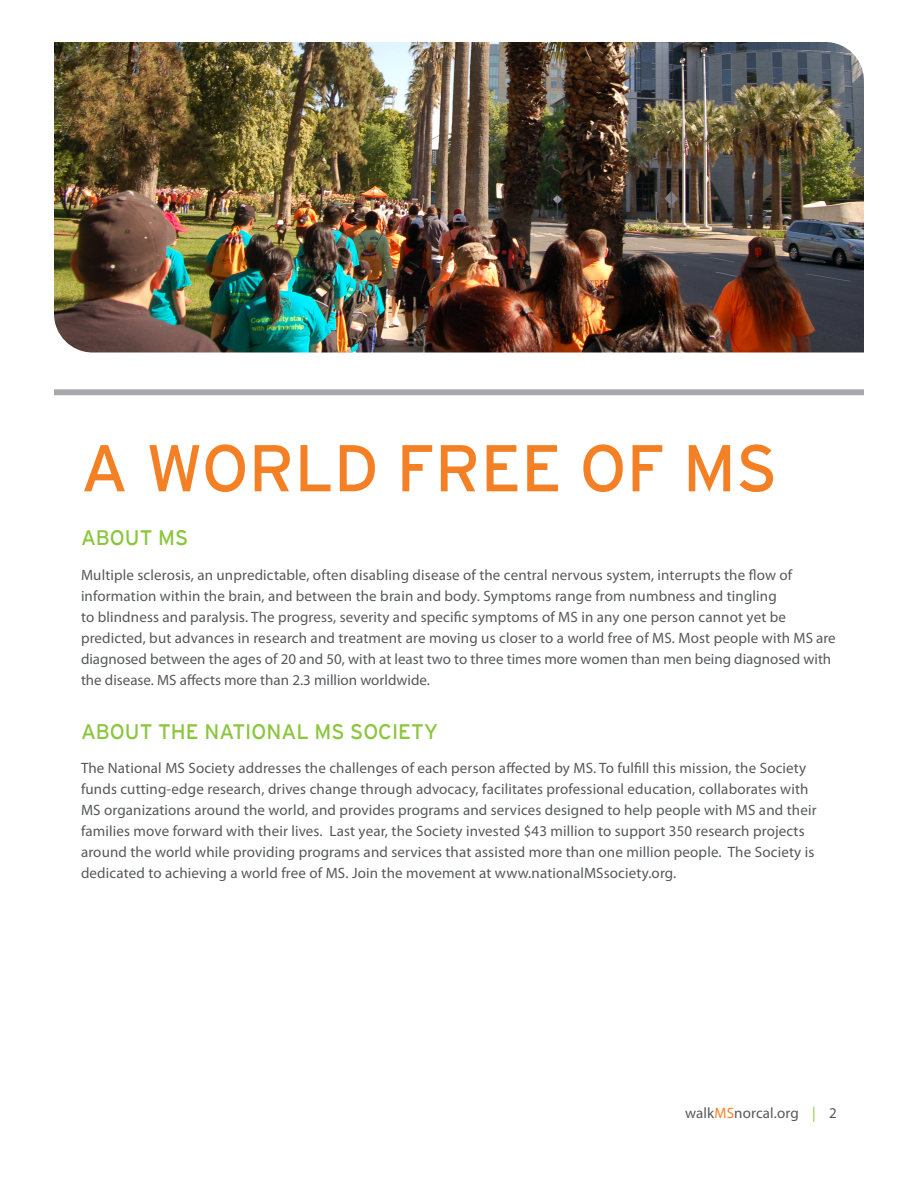
<style>
.page{position:relative;width:918px;height:1188px;background:#fff}
.page>*{position:absolute;margin:0;border:0;box-sizing:border-box;transform-origin:0 0}
.t1{font:66px "Interstate";color:#f48026}
.t2{font:21px "Interstate";color:#8bc63e}
.t3{font:15px/21px "Myriad Pro";letter-spacing:.01em;color:#57585a}
.s1{color:#f48026}
.s2{color:#8bc63e}
</style>
<div class="page">
<img style="left:54px;top:42px;width:810px;height:310px">
<div style="left:54px;top:389px;width:810px;height:6px;background:#a8a9ad"></div>
<p class="t1" style="left:81px;top:431px;width:698px">A WORLD FREE OF MS</p>
<p class="t2" style="left:81px;top:526px;width:109px">ABOUT MS</p>
<p class="t3" style="left:81px;top:564px;width:756px">Multiple sclerosis, an unpredictable, often disabling disease of the central nervous system, interrupts the flow of information within the brain, and between the brain and body. Symptoms range from numbness and tingling<br>to blindness and paralysis. The progress, severity and specific symptoms of MS in any one person cannot yet be predicted, but advances in research and treatment are moving us closer to a world free of MS. Most people with MS are diagnosed between the ages of 20 and 50, with at least two to three times more women than men being diagnosed with the disease. MS affects more than 2.3 million worldwide.</p>
<p class="t2" style="left:81px;top:720px;width:359px">ABOUT THE NATIONAL MS SOCIETY</p>
<p class="t3" style="left:81px;top:758px;width:737px">The National MS Society addresses the challenges of each person affected by MS. To fulfill this mission, the Society funds cutting-edge research, drives change through advocacy, facilitates professional education, collaborates with MS organizations around the world, and provides programs and services designed to help people with MS and their families move forward with their lives. Last year, the Society invested $43 million to support 350 research projects around the world while providing programs and services that assisted more than one million people. The Society is dedicated to achieving a world free of MS. Join the movement at www.nationalMSsociety.org.</p>
<p class="t3" style="left:685px;top:1102px;width:153px">walk<span class="s1">MS</span>norcal.org <span class="s2">|</span> 2</p>
</div>
